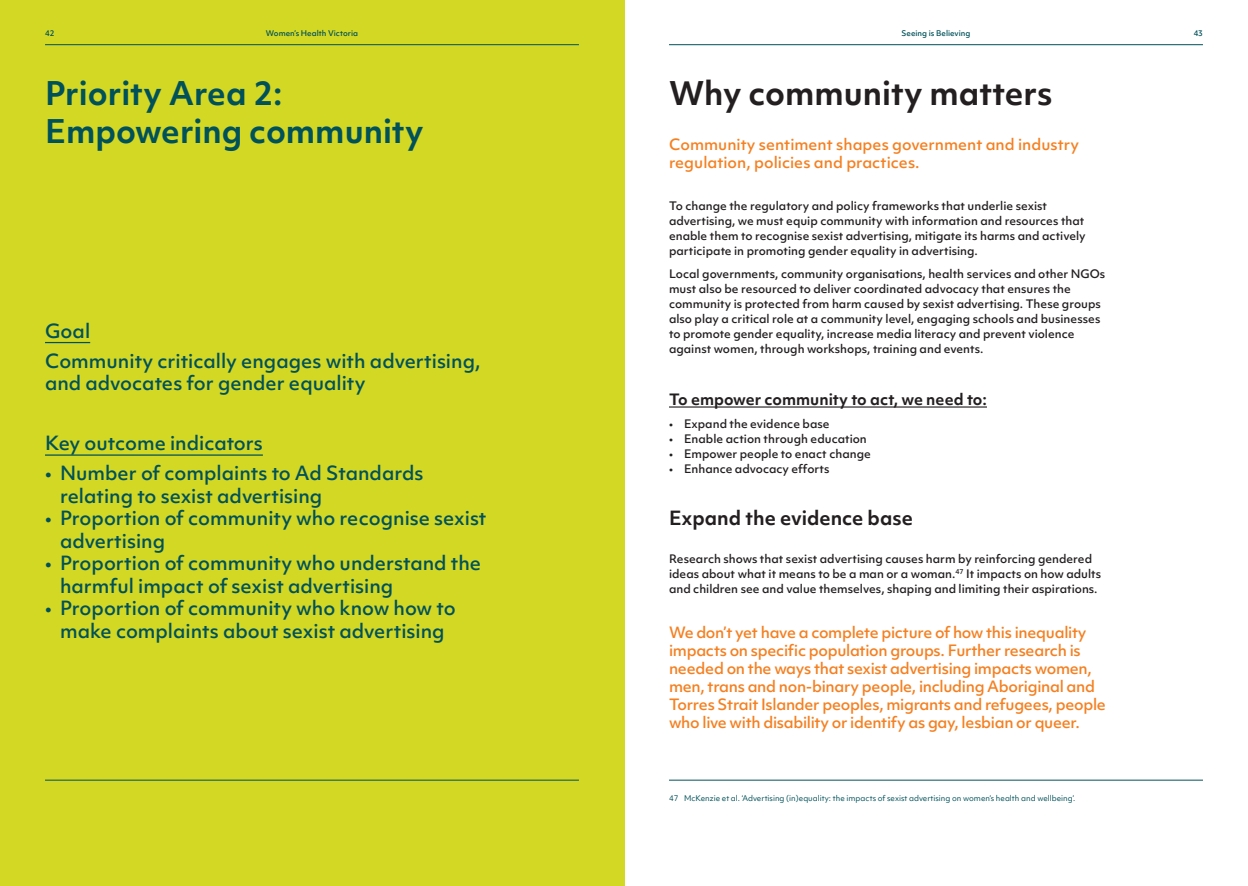
<style>
.page{position:relative;width:1248px;height:886px;background:#fff}
.page>*{position:absolute;margin:0;border:0;box-sizing:border-box;transform-origin:0 0}
.t1{font:700 31.25px/37.5px "Objektiv Mk 1";color:#005159}
.t2{font:700 31.25px "Objektiv Mk 1";color:#231f20}
.Body_-_pullout{font:500 18.75px/22.5px "Objektiv Mk 1";color:#005159}
.H2-_objektiv{font:700 18.75px "Objektiv Mk 1";color:#231f20}
.Body_-_pullout-2{font:500 15px/18px "Objektiv Mk 1";letter-spacing:-.02em;color:#f58021}
.Body_-_pullout-3{font:500 15px/18px "Objektiv Mk 1";color:#f58021}
.Body_extra{font:700 15px "Objektiv Mk 1";color:#231f20}
.Body{font:500 11.25px/15px "Objektiv Mk 1";color:#231f20}
.Footnote{font:7.5px "Objektiv Mk 1";color:#005159}
.t3{font:500 7.5px "Objektiv Mk 1";color:#005159}
</style>
<div class="page">
<div style="left:0;top:0;width:624px;height:886px;background:#d3d824"></div>
<hr style="left:45px;top:44px;width:534px;height:1px;background:#005159">
<hr style="left:669px;top:44px;width:533px;height:1px;background:#005159">
<hr style="left:45px;top:780px;width:534px;height:1px;background:#005159">
<hr style="left:669px;top:780px;width:533px;height:1px;background:#005159">
<hr style="left:45px;top:342px;width:45px;height:1px;background:#005159">
<hr style="left:45px;top:454px;width:218px;height:2px;background:#005159">
<hr style="left:669px;top:406px;width:317px;height:2px;background:#231f20">
<p class="t3" style="left:45px;top:28px;width:11px">42</p>
<p class="t3" style="left:266px;top:28px;width:94px">Women’s Health Victoria</p>
<p class="t3" style="left:901px;top:28px;width:70px">Seeing is Believing</p>
<p class="t3" style="left:1193px;top:28px;width:11px">43</p>
<h1 class="t1" style="left:45px;top:74px;width:380px">Priority Area 2:<br>Empowering community</h1>
<p class="Body_-_pullout" style="left:45px;top:319px;width:47px">Goal</p>
<p class="Body_-_pullout" style="left:45px;top:349px;width:437px">Community critically engages with advertising, and advocates for gender equality</p>
<p class="Body_-_pullout" style="left:45px;top:431px;width:219px">Key outcome indicators</p>
<p class="Body_-_pullout" style="left:60px;top:461px;width:365px;text-indent:-15px">• Number of complaints to Ad Standards relating to sexist advertising</p>
<p class="Body_-_pullout" style="left:60px;top:506px;width:428px;text-indent:-15px">• Proportion of community who recognise sexist advertising</p>
<p class="Body_-_pullout" style="left:60px;top:551px;width:422px;text-indent:-15px">• Proportion of community who understand the harmful impact of sexist advertising</p>
<p class="Body_-_pullout" style="left:45px;top:596px;width:412px;text-align:center">• Proportion of community who know how to make complaints about sexist advertising</p>
<h1 class="t2" style="left:669px;top:71px;width:385px">Why community matters</h1>
<p class="Body_-_pullout-3" style="left:669px;top:135px;width:411px">Community sentiment shapes government and industry regulation, policies and practices.</p>
<p class="Body" style="left:669px;top:198px;width:418px">To change the regulatory and policy frameworks that underlie sexist advertising, we must equip community with information and resources that enable them to recognise sexist advertising, mitigate its harms and actively participate in promoting gender equality in advertising.</p>
<p class="Body" style="left:669px;top:266px;width:438px">Local governments, community organisations, health services and other NGOs must also be resourced to deliver coordinated advocacy that ensures the community is protected from harm caused by sexist advertising. These groups also play a critical role at a community level, engaging schools and businesses to promote gender equality, increase media literacy and prevent violence against women, through workshops, training and events.</p>
<p class="Body_extra" style="left:669px;top:389px;width:319px">To empower community to act, we need to:</p>
<p class="Body" style="left:669px;top:416px;width:162px">• Expand the evidence base</p>
<p class="Body" style="left:669px;top:431px;width:199px">• Enable action through education</p>
<p class="Body" style="left:669px;top:446px;width:203px">• Empower people to enact change</p>
<p class="Body" style="left:669px;top:461px;width:162px">• Enhance advocacy efforts</p>
<p class="H2-_objektiv" style="left:669px;top:505px;width:245px">Expand the evidence base</p>
<p class="Body" style="left:669px;top:551px;width:433px">Research shows that sexist advertising causes harm by reinforcing gendered ideas about what it means to be a man or a woman.<sup>47</sup> It impacts on how adults and children see and value themselves, shaping and limiting their aspirations.</p>
<p class="Body_-_pullout-2" style="left:669px;top:623px;width:438px">We don’t yet have a complete picture of how this inequality impacts on specific population groups. Further research is needed on the ways that sexist advertising impacts women, men, trans and non-binary people, including Aboriginal and Torres Strait Islander peoples, migrants and refugees, people who live with disability or identify as gay, lesbian or queer.</p>
<p class="Footnote" style="left:669px;top:793px;width:408px">47 McKenzie et al. ‘Advertising (in)equality: the impacts of sexist advertising on women’s health and wellbeing’.</p>
</div>
